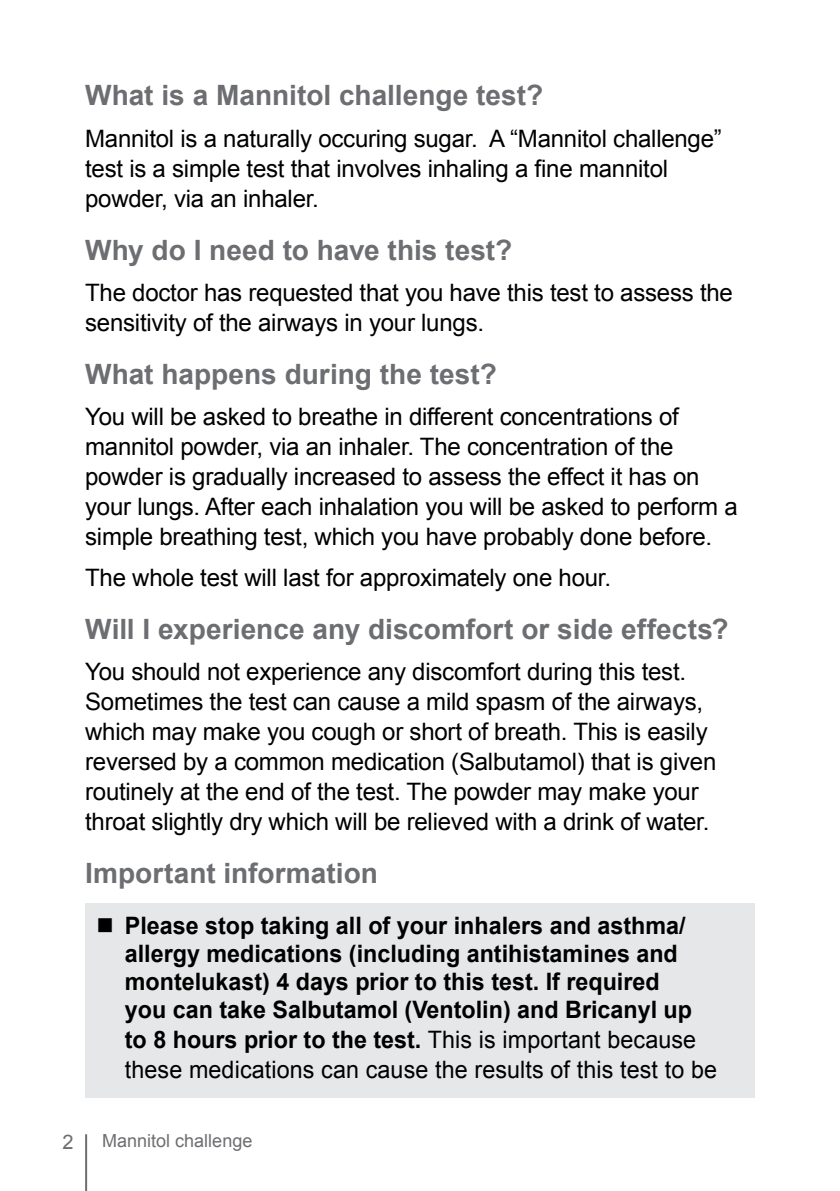
<style>
.page{position:relative;width:840px;height:1191px;background:#fff}
.page>*{position:absolute;margin:0;border:0;box-sizing:border-box;transform-origin:0 0}
.t1{font:700 28px "Arial";color:#6d6e71}
.t2{font:24px/30px "Arial";letter-spacing:-.01em;color:#000}
.t3{font:700 24px/28.8px "Arial";color:#000}
.t4{font:20px "Arial";color:#6d6e71}
.t5{font:18px "Arial";color:#6d6e71}
.s1{font-weight:400}
</style>
<div class="page">
<div style="left:85px;top:902px;width:669px;height:195px;background:#e6e7e8"></div>
<hr style="left:85px;top:1134px;width:2px;height:57px;background:#6d6e71">
<p class="t1" style="left:85px;top:77px;width:459px">What is a Mannitol challenge test?</p>
<p class="t2" style="left:85px;top:124px;width:638px">Mannitol is a naturally occuring sugar. A “Mannitol challenge” test is a simple test that involves inhaling a fine mannitol powder, via an inhaler.</p>
<p class="t1" style="left:85px;top:231px;width:428px">Why do I need to have this test?</p>
<p class="t2" style="left:85px;top:278px;width:649px">The doctor has requested that you have this test to assess the sensitivity of the airways in your lungs.</p>
<p class="t1" style="left:85px;top:355px;width:413px">What happens during the test?</p>
<p class="t2" style="left:85px;top:402px;width:653px">You will be asked to breathe in different concentrations of mannitol powder, via an inhaler. The concentration of the powder is gradually increased to assess the effect it has on your lungs. After each inhalation you will be asked to perform a simple breathing test, which you have probably done before.</p>
<p class="t2" style="left:85px;top:563px;width:527px">The whole test will last for approximately one hour.</p>
<p class="t1" style="left:85px;top:610px;width:644px">Will I experience any discomfort or side effects?</p>
<p class="t2" style="left:85px;top:657px;width:632px">You should not experience any discomfort during this test.<br>Sometimes the test can cause a mild spasm of the airways, which may make you cough or short of breath. This is easily reversed by a common medication (Salbutamol) that is given routinely at the end of the test. The powder may make your throat slightly dry which will be relieved with a drink of water.</p>
<p class="t1" style="left:85px;top:854px;width:294px">Important information</p>
<p class="t3" style="left:125px;top:911px;width:593px;text-indent:-28px">■ Please stop taking all of your inhalers and asthma/ allergy medications (including antihistamines and montelukast) 4 days prior to this test. If required<br>you can take Salbutamol (Ventolin) and Bricanyl up to 8 hours prior to the test. <span class="s1">This is important because these medications can cause the results of this test to be</span></p>
<p class="t4" style="left:63px;top:1128px;width:13px">2</p>
<p class="t5" style="left:102px;top:1129px;width:152px">Mannitol challenge</p>
</div>
